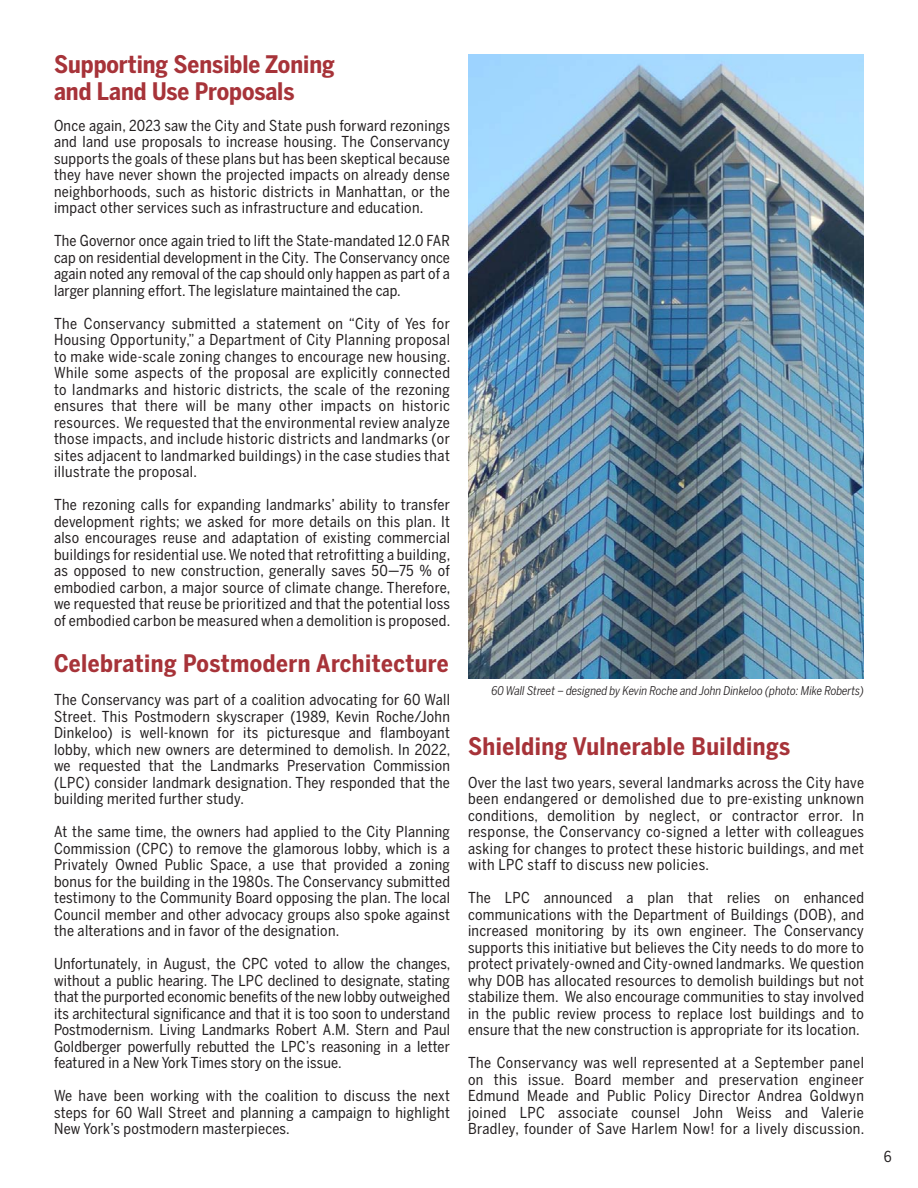
<style>
.page{position:relative;width:918px;height:1188px;background:#fff}
.page>*{position:absolute;margin:0;border:0;box-sizing:border-box;transform-origin:0 0}
.t1{font:700 24px "Benton Sans Cond";letter-spacing:.015em;color:#a73339}
.t2{font:15px/16.5px "Benton Sans Cond";letter-spacing:.02em;color:#231f20;text-align:justify}
.t3{font:italic 12px "Benton Sans Cond";letter-spacing:-.005em;color:#231f20}
</style>
<div class="page">
<img style="left:468px;top:54px;width:396px;height:625px">
<p class="t1" style="left:54px;top:50px;width:282px">Supporting Sensible Zoning</p>
<p class="t1" style="left:54px;top:77px;width:242px">and Land Use Proposals</p>
<p class="t2" style="left:54px;top:117px;width:398px">Once again, 2023 saw the City and State push forward rezonings and land use proposals to increase housing. The Conservancy supports the goals of these plans but has been skeptical because they have never shown the projected impacts on already dense neighborhoods, such as historic districts in Manhattan, or the impact other services such as infrastructure and education.</p>
<p class="t2" style="left:54px;top:232px;width:398px">The Governor once again tried to lift the State-mandated 12.0 FAR cap on residential development in the City. The Conservancy once again noted any removal of the cap should only happen as part of a larger planning effort. The legislature maintained the cap.</p>
<p class="t2" style="left:54px;top:315px;width:398px">The Conservancy submitted a statement on “City of Yes for Housing Opportunity,” a Department of City Planning proposal to make wide-scale zoning changes to encourage new housing.<br>While some aspects of the proposal are explicitly connected to landmarks and historic districts, the scale of the rezoning ensures that there will be many other impacts on historic resources. We requested that the environmental review analyze those impacts, and include historic districts and landmarks (or sites adjacent to landmarked buildings) in the case studies that illustrate the proposal.</p>
<p class="t2" style="left:54px;top:496px;width:398px">The rezoning calls for expanding landmarks’ ability to transfer development rights; we asked for more details on this plan. It also encourages reuse and adaptation of existing commercial buildings for residential use. We noted that retrofitting a building, as opposed to new construction, generally saves 50—75 % of embodied carbon, a major source of climate change. Therefore, we requested that reuse be prioritized and that the potential loss of embodied carbon be measured when a demolition is proposed.</p>
<p class="t1" style="left:54px;top:649px;width:396px">Celebrating Postmodern Architecture</p>
<p class="t2" style="left:54px;top:691px;width:398px">The Conservancy was part of a coalition advocating for 60 Wall Street. This Postmodern skyscraper (1989, Kevin Roche/John Dinkeloo) is well-known for its picturesque and flamboyant lobby, which new owners are determined to demolish. In 2022, we requested that the Landmarks Preservation Commission (LPC) consider landmark designation. They responded that the building merited further study.</p>
<p class="t2" style="left:54px;top:823px;width:398px">At the same time, the owners had applied to the City Planning Commission (CPC) to remove the glamorous lobby, which is a Privately Owned Public Space, a use that provided a zoning bonus for the building in the 1980s. The Conservancy submitted testimony to the Community Board opposing the plan. The local Council member and other advocacy groups also spoke against the alterations and in favor of the designation.</p>
<p class="t2" style="left:54px;top:955px;width:398px">Unfortunately, in August, the CPC voted to allow the changes, without a public hearing. The LPC declined to designate, stating that the purported economic benefits of the new lobby outweighed its architectural significance and that it is too soon to understand Postmodernism. Living Landmarks Robert A.M. Stern and Paul Goldberger powerfully rebutted the LPC’s reasoning in a letter featured in a New York Times story on the issue.</p>
<p class="t2" style="left:54px;top:1087px;width:398px">We have been working with the coalition to discuss the next steps for 60 Wall Street and planning a campaign to highlight New York’s postmodern masterpieces.</p>
<p class="t3" style="left:491px;top:683px;width:374px">60 Wall Street – designed by Kevin Roche and John Dinkeloo (photo: Mike Roberts)</p>
<p class="t1" style="left:468px;top:732px;width:324px">Shielding Vulnerable Buildings</p>
<p class="t2" style="left:468px;top:774px;width:398px">Over the last two years, several landmarks across the City have been endangered or demolished due to pre-existing unknown conditions, demolition by neglect, or contractor error. In response, the Conservancy co-signed a letter with colleagues asking for changes to protect these historic buildings, and met with LPC staff to discuss new policies.</p>
<p class="t2" style="left:468px;top:890px;width:398px">The LPC announced a plan that relies on enhanced communications with the Department of Buildings (DOB), and increased monitoring by its own engineer. The Conservancy supports this initiative but believes the City needs to do more to protect privately-owned and City-owned landmarks. We question why DOB has allocated resources to demolish buildings but not stabilize them. We also encourage communities to stay involved in the public review process to replace lost buildings and to ensure that the new construction is appropriate for its location.</p>
<p class="t2" style="left:468px;top:1055px;width:398px">The Conservancy was well represented at a September panel on this issue. Board member and preservation engineer Edmund Meade and Public Policy Director Andrea Goldwyn joined LPC associate counsel John Weiss and Valerie Bradley, founder of Save Harlem Now! for a lively discussion.</p>
<p class="t2" style="left:884px;top:1149px;width:9px">6</p>
</div>
